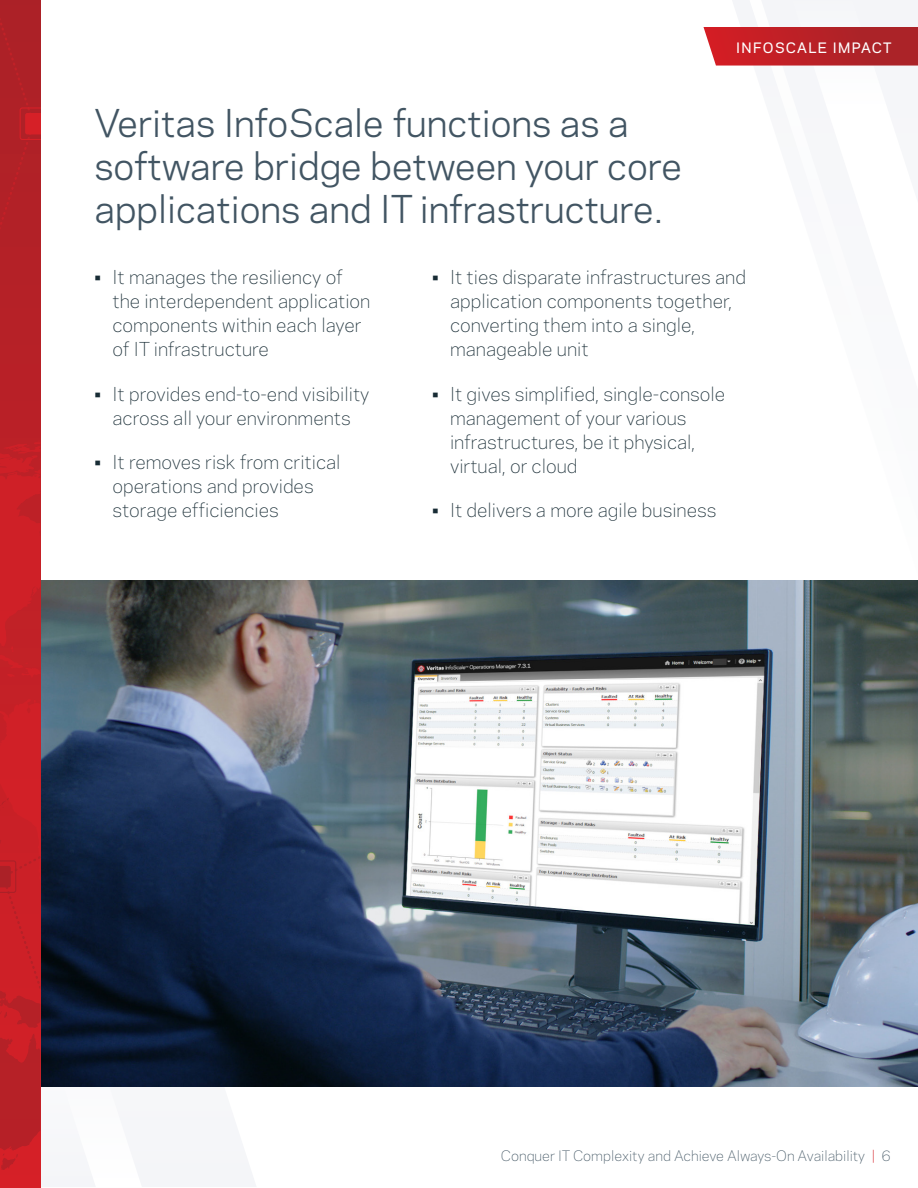
<style>
.page{position:relative;width:918px;height:1188px;background:#fff}
.page>*{position:absolute;margin:0;border:0;box-sizing:border-box;transform-origin:0 0}
.t1{font:36px/43.2px "Polaris";color:#425563}
.t2{font:300 18px/24px "Polaris";color:#182c35}
.t3{font:300 13.5px "Polaris";color:#425563}
.t4{font:500 13.5px "Polaris";letter-spacing:.1em;color:#fff}
.s1{color:#d41d24}
</style>
<div class="page">
<svg style="left:40px;top:396px;width:216px;height:791px"></svg>
<svg style="left:96px;top:1087px;width:46px;height:100px"></svg>
<img style="left:40px;top:580px;width:878px;height:507px">
<svg style="left:0;top:0;width:40px;height:1188px;background:#b52027"></svg>
<svg style="left:0;top:441px;width:41px;height:227px;background:#c92027"></svg>
<svg style="left:0;top:699px;width:96px;height:488px;background:#7b3c4b"></svg>
<div style="left:0;top:18px;width:25px;height:77px;background:#ad2127"></div>
<svg style="left:3px;top:107px;width:37px;height:108px;background:#b42126"></svg>
<svg style="left:704px;top:0;width:214px;height:66px"></svg>
<p class="t4" style="left:736px;top:37px;width:157px">INFOSCALE IMPACT</p>
<h1 class="t1" style="left:94px;top:99px;width:589px">Veritas InfoScale functions as a software bridge between your core applications and IT infrastructure.</h1>
<p class="t2" style="left:112px;top:264px;width:259px;text-indent:-18px">• It manages the resiliency of the interdependent application components within each layer of IT infrastructure</p>
<p class="t2" style="left:94px;top:381px;width:277px;text-align:center">• It provides end-to-end visibility across all your environments</p>
<p class="t2" style="left:112px;top:449px;width:230px;text-indent:-18px">• It removes risk from critical operations and provides storage efficiencies</p>
<p class="t2" style="left:450px;top:264px;width:298px;text-indent:-18px">• It ties disparate infrastructures and application components together, converting them into a single, manageable unit</p>
<p class="t2" style="left:450px;top:381px;width:277px;text-indent:-18px">• It gives simplified, single-console management of your various infrastructures, be it physical, virtual, or cloud</p>
<p class="t2" style="left:432px;top:497px;width:286px">• It delivers a more agile business</p>
<p class="t3" style="left:501px;top:1146px;width:392px">Conquer IT Complexity and Achieve Always-On Availability <span class="s1">|</span> 6</p>
</div>
